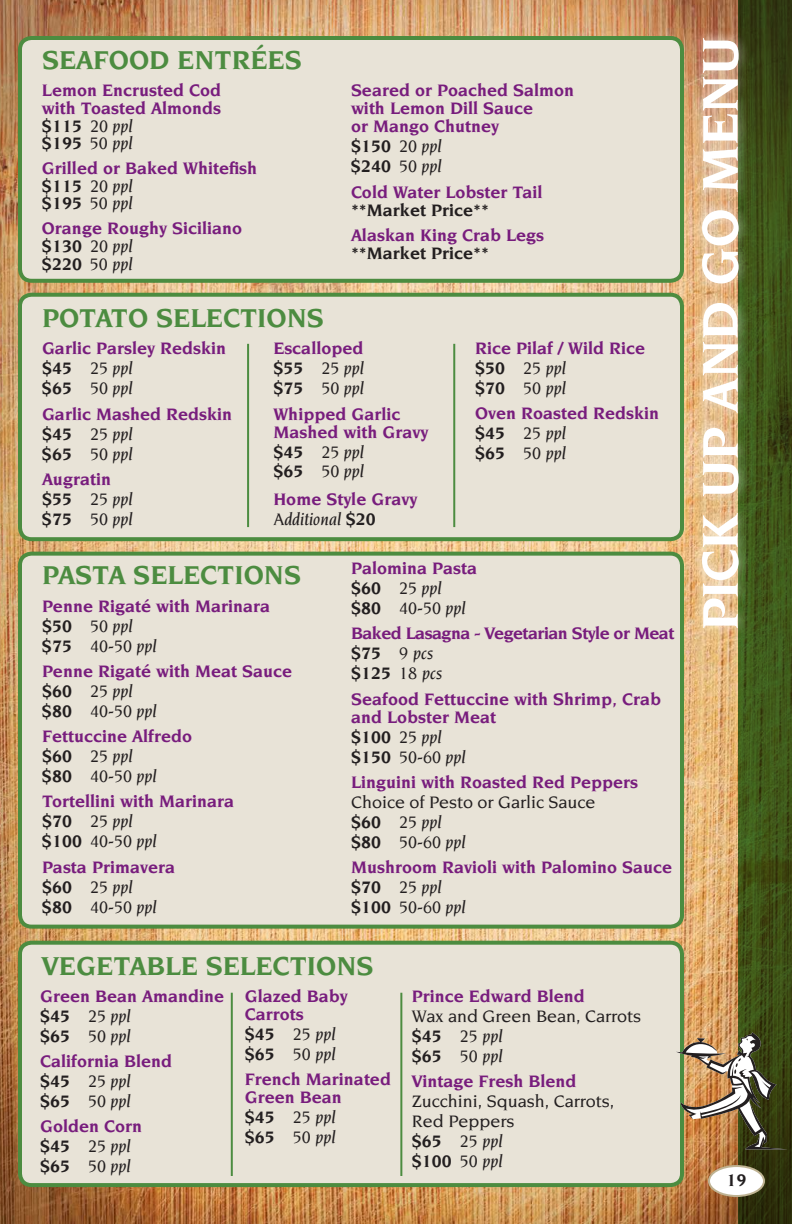
<style>
.page{position:relative;width:792px;height:1224px;background:#fff}
.page>*{position:absolute;margin:0;border:0;box-sizing:border-box;transform-origin:0 0}
.t1{font:700 54px "Novarese";letter-spacing:-.01em;color:#fff}
.t2{font:700 28px "Novarese";color:#4c8c40}
.t3{font:700 18px/20px "Novarese";color:#781d7d}
.t4{font:500 18px/20px "Novarese";color:#231f20}
.t5{font:italic 500 18px/20px "Novarese";color:#231f20}
.t6{font:700 18px/20px "Novarese";letter-spacing:-.03em;color:#781d7d}
.t7{font:700 18px "Novarese";color:#231f20}
.s1{color:#231f20}
.s2{font-weight:500;font-style:italic;color:#231f20}
.s3{font-weight:700;font-style:normal}
.s4{font-weight:700;font-style:normal;color:#781d7d}
.s5{font-style:italic;color:#231f20}
.s6{font-weight:700}
.s7{font-style:italic}
</style>
<div class="page">
<img style="left:0;top:0;width:738px;height:1224px">
<svg style="left:738px;top:0;width:54px;height:1224px;background:#3b4e16"></svg>
<div style="left:709px;top:1166px;width:55px;height:30px;background:#fff;border-radius:50%"></div>
<div style="left:708px;top:1165px;width:57px;height:32px;border:2px solid #bfb393;border-radius:50%"></div>
<div style="left:690px;top:27px;width:60px;height:612px;background:#fff;opacity:.75"></div>
<div style="left:20px;top:554px;width:662px;height:373px;background:#e8e3d7;border-radius:12px"></div>
<div style="left:18px;top:552px;width:666px;height:377px;border:4px solid #4c8c40;border-radius:12px"></div>
<div style="left:20px;top:943px;width:662px;height:242px;background:#e8e3d7;border-radius:12px"></div>
<div style="left:18px;top:941px;width:666px;height:246px;border:4px solid #4c8c40;border-radius:12px"></div>
<div style="left:20px;top:295px;width:662px;height:244px;background:#e8e3d7;border-radius:12px"></div>
<div style="left:18px;top:293px;width:666px;height:248px;border:4px solid #4c8c40;border-radius:12px"></div>
<div style="left:20px;top:38px;width:662px;height:243px;background:#e8e3d7;border-radius:12px"></div>
<div style="left:18px;top:36px;width:666px;height:247px;border:4px solid #4c8c40;border-radius:12px"></div>
<hr style="left:247px;top:344px;width:2px;height:183px;background:#4c8c40">
<hr style="left:453px;top:344px;width:2px;height:183px;background:#4c8c40">
<hr style="left:231px;top:993px;width:2px;height:183px;background:#4c8c40">
<hr style="left:400px;top:993px;width:2px;height:183px;background:#4c8c40">
<svg style="left:676px;top:1032px;width:112px;height:117px"></svg>
<h2 class="t2" style="left:42px;top:48px;width:261px">SEAFOOD ENTRÉES</h2>
<p class="t3" style="left:42px;top:82px;width:181px;line-height:17.6px">Lemon Encrusted Cod with Toasted Almonds <span class="s1">$115</span> <span class="s2">20 ppl<br></span><span class="s1">$195</span> <span class="s2">50 ppl</span></p>
<p class="t3" style="left:42px;top:160px;width:217px;line-height:17.6px">Grilled or Baked Whitefish <span class="s1">$115</span> <span class="s2">20 ppl<br></span><span class="s1">$195</span> <span class="s2">50 ppl</span></p>
<p class="t3" style="left:42px;top:220px;width:202px;line-height:17.8px">Orange Roughy Siciliano <span class="s1">$130</span> <span class="s2">20 ppl<br></span><span class="s1">$220</span> <span class="s2">50 ppl</span></p>
<h2 class="t2" style="left:42px;top:305px;width:284px">POTATO SELECTIONS</h2>
<p class="t3" style="left:351px;top:82px;width:225px;line-height:18px">Seared or Poached Salmon with Lemon Dill Sauce<br>or Mango Chutney</p>
<p class="t5" style="left:351px;top:138px;width:92px"><span class="s3">$150</span> 20 ppl <span class="s3">$240</span> 50 ppl</p>
<p class="t3" style="left:351px;top:182px;width:193px">Cold Water Lobster Tail</p>
<p class="t7" style="left:351px;top:202px;width:140px">**Market Price**</p>
<p class="t3" style="left:351px;top:226px;width:195px">Alaskan King Crab Legs</p>
<p class="t7" style="left:351px;top:245px;width:140px">**Market Price**</p>
<p class="t3" style="left:42px;top:339px;width:186px">Garlic Parsley Redskin <span class="s1">$45</span> <span class="s2">25 ppl<br></span><span class="s1">$65</span> <span class="s2">50 ppl</span></p>
<p class="t3" style="left:42px;top:404px;width:192px">Garlic Mashed Redskin <span class="s1">$45</span> <span class="s2">25 ppl<br></span><span class="s1">$65</span> <span class="s2">50 ppl</span></p>
<p class="t5" style="left:42px;top:470px;width:92px"><span class="s4">Augratin </span><span class="s3">$55</span> 25 ppl <span class="s3">$75</span> 50 ppl</p>
<p class="t3" style="left:273px;top:339px;width:92px;text-align:justify">Escalloped <span class="s1">$55</span> <span class="s2">25 ppl </span><span class="s1">$75</span> <span class="s2">50 ppl</span></p>
<p class="t3" style="left:273px;top:405px;width:157px;line-height:18px">Whipped Garlic<br>Mashed with Gravy</p>
<p class="t5" style="left:273px;top:443px;width:92px"><span class="s3">$45</span> 25 ppl <span class="s3">$65</span> 50 ppl</p>
<p class="t3" style="left:273px;top:489px;width:145px">Home Style Gravy<br><span class="s2">Additional</span> <span class="s5">$20</span></p>
<p class="t3" style="left:475px;top:339px;width:172px">Rice Pilaf / Wild Rice <span class="s1">$50</span> <span class="s2">25 ppl<br></span><span class="s1">$70</span> <span class="s2">50 ppl</span></p>
<p class="t3" style="left:475px;top:404px;width:186px">Oven Roasted Redskin <span class="s1">$45</span> <span class="s2">25 ppl<br></span><span class="s1">$65</span> <span class="s2">50 ppl</span></p>
<h2 class="t2" style="left:42px;top:562px;width:261px">PASTA SELECTIONS</h2>
<p class="t3" style="left:42px;top:597px;width:230px">Penne Rigaté with Marinara <span class="s1">$50</span> <span class="s2">50 ppl</span></p>
<p class="t3" style="left:42px;top:634px;width:252px;line-height:25.2px"><span class="s1">$75</span> <span class="s2">40-50 ppl<br></span>Penne Rigaté with Meat Sauce</p>
<p class="t5" style="left:42px;top:682px;width:116px"><span class="s3">$60</span> 25 ppl <span class="s3">$80</span> 40-50 ppl</p>
<p class="t3" style="left:42px;top:727px;width:152px">Fettuccine Alfredo <span class="s1">$60</span> <span class="s2">25 ppl<br></span><span class="s1">$80</span> <span class="s2">40-50 ppl</span></p>
<p class="t3" style="left:42px;top:792px;width:194px">Tortellini with Marinara <span class="s1">$70</span> <span class="s2">25 ppl<br></span><span class="s1">$100</span> <span class="s2">40-50 ppl</span></p>
<p class="t3" style="left:42px;top:857px;width:135px">Pasta Primavera <span class="s1">$60</span> <span class="s2">25 ppl<br></span><span class="s1">$80</span> <span class="s2">40-50 ppl</span></p>
<p class="t3" style="left:351px;top:559px;width:128px">Palomina Pasta <span class="s1">$60</span> <span class="s2">25 ppl<br></span><span class="s1">$80</span> <span class="s2">40-50 ppl</span></p>
<p class="t6" style="left:351px;top:624px;width:325px">Baked Lasagna - Vegetarian Style or Meat <span class="s1">$75</span> <span class="s2">9 pcs<br></span><span class="s1">$125</span> <span class="s2">18 pcs</span></p>
<p class="t3" style="left:351px;top:690px;width:312px;line-height:18px">Seafood Fettuccine with Shrimp, Crab and Lobster Meat</p>
<p class="t5" style="left:351px;top:728px;width:116px"><span class="s3">$100</span> 25 ppl <span class="s3">$150</span> 50-60 ppl</p>
<p class="t3" style="left:351px;top:773px;width:289px">Linguini with Roasted Red Peppers</p>
<p class="t4" style="left:351px;top:793px;width:246px">Choice of Pesto or Garlic Sauce <span class="s6">$60</span> <span class="s7">25 ppl<br></span><span class="s6">$80</span> <span class="s7">50-60 ppl</span></p>
<p class="t3" style="left:351px;top:858px;width:323px">Mushroom Ravioli with Palomino Sauce <span class="s1">$70</span> <span class="s2">25 ppl<br></span><span class="s1">$100</span> <span class="s2">50-60 ppl</span></p>
<h2 class="t2" style="left:42px;top:953px;width:333px">VEGETABLE SELECTIONS</h2>
<p class="t3" style="left:40px;top:987px;width:186px">Green Bean Amandine <span class="s1">$45</span> <span class="s2">25 ppl<br></span><span class="s1">$65</span> <span class="s2">50 ppl</span></p>
<p class="t3" style="left:40px;top:1052px;width:134px">California Blend <span class="s1">$45</span> <span class="s2">25 ppl<br></span><span class="s1">$65</span> <span class="s2">50 ppl</span></p>
<p class="t3" style="left:40px;top:1117px;width:104px">Golden Corn <span class="s1">$45</span> <span class="s2">25 ppl </span><span class="s1">$65</span> <span class="s2">50 ppl</span></p>
<p class="t3" style="left:245px;top:988px;width:105px;line-height:18px">Glazed Baby<br>Carrots</p>
<p class="t5" style="left:245px;top:1025px;width:92px"><span class="s3">$45</span> 25 ppl <span class="s3">$65</span> 50 ppl</p>
<p class="t3" style="left:245px;top:1071px;width:148px;line-height:18px">French Marinated<br>Green Bean</p>
<p class="t5" style="left:245px;top:1108px;width:92px"><span class="s3">$45</span> 25 ppl <span class="s3">$65</span> 50 ppl</p>
<p class="t3" style="left:412px;top:987px;width:175px">Prince Edward Blend</p>
<p class="t4" style="left:412px;top:1007px;width:231px">Wax and Green Bean, Carrots <span class="s6">$45</span> <span class="s7">25 ppl<br></span><span class="s6">$65</span> <span class="s7">50 ppl</span></p>
<p class="t3" style="left:412px;top:1072px;width:166px">Vintage Fresh Blend</p>
<p class="t4" style="left:412px;top:1092px;width:204px">Zucchini, Squash, Carrots,<br>Red Peppers<br><span class="s6">$65</span> <span class="s7">25 ppl<br></span><span class="s6">$100</span> <span class="s7">50 ppl</span></p>
<h1 class="t1" style="left:696px;top:631px;width:596px;rotate:-90deg">PICK UP AND GO MENU</h1>
<p class="t7" style="left:726px;top:1172px;width:22px">19</p>
</div>
